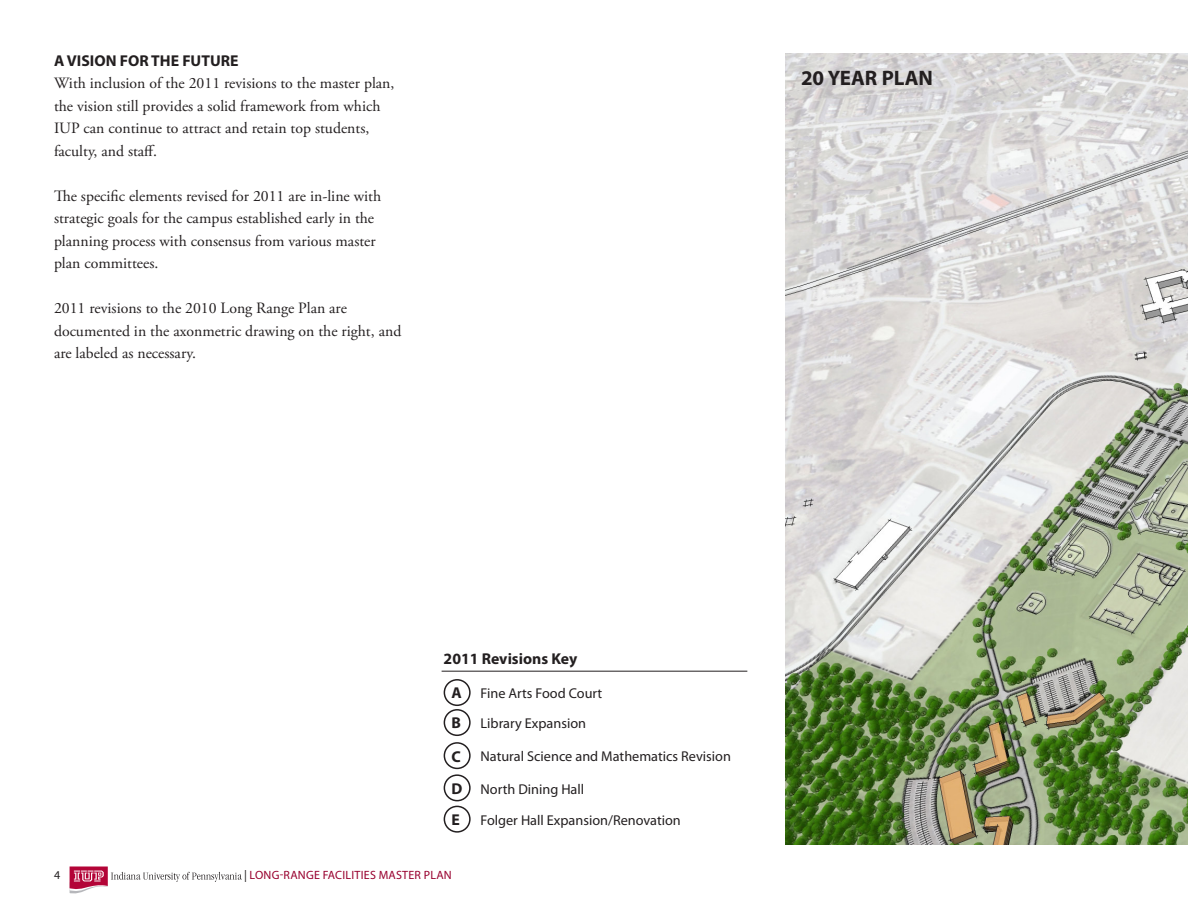
<style>
.page{position:relative;width:1188px;height:918px;background:#fff}
.page>*{position:absolute;margin:0;border:0;box-sizing:border-box;transform-origin:0 0}
.t1{font:700 21px "Myriad Pro";color:#231f20}
.t2{font:15.75px/22.5px "Adobe Garamond Pro";color:#231f20}
.t3{font:700 15.75px "Myriad Pro";color:#231f20}
.t4{font:14.25px "Myriad Pro";color:#231f20}
.t5{font:12px "Myriad Pro";letter-spacing:.02em;color:#98012e}
.t6{font:12px "Myriad Pro";color:#231f20}
.s1{color:#231f20}
</style>
<div class="page">
<img style="left:786px;top:53px;width:402px;height:792px">
<div style="left:444px;top:742px;width:27px;height:27px;border:2px solid #231f20;border-radius:50%"></div>
<div style="left:444px;top:774px;width:27px;height:27px;border:2px solid #231f20;border-radius:50%"></div>
<div style="left:444px;top:806px;width:27px;height:27px;border:2px solid #231f20;border-radius:50%"></div>
<div style="left:444px;top:679px;width:27px;height:27px;border:2px solid #231f20;border-radius:50%"></div>
<div style="left:444px;top:709px;width:27px;height:27px;border:2px solid #231f20;border-radius:50%"></div>
<hr style="left:442px;top:671px;width:305px;height:1px;background:#231f20">
<svg style="left:70px;top:866px;width:172px;height:28px"></svg>
<p class="t3" style="left:54px;top:50px;width:186px">A VISION FOR THE FUTURE</p>
<p class="t2" style="left:54px;top:73px;width:342px">With inclusion of the 2011 revisions to the master plan, the vision still provides a solid framework from which IUP can continue to attract and retain top students, faculty, and staff.</p>
<p class="t2" style="left:54px;top:185px;width:329px">The specific elements revised for 2011 are in-line with strategic goals for the campus established early in the planning process with consensus from various master plan committees.</p>
<p class="t2" style="left:54px;top:298px;width:349px">2011 revisions to the 2010 Long Range Plan are documented in the axonmetric drawing on the right, and are labeled as necessary.</p>
<p class="t1" style="left:801px;top:64px;width:134px">20 YEAR PLAN</p>
<p class="t3" style="left:444px;top:649px;width:135px">2011 Revisions Key</p>
<p class="t3" style="left:452px;top:683px;width:12px">A</p>
<p class="t3" style="left:452px;top:713px;width:11px">B</p>
<p class="t3" style="left:452px;top:746px;width:11px">C</p>
<p class="t3" style="left:452px;top:778px;width:12px">D</p>
<p class="t3" style="left:452px;top:809px;width:10px">E</p>
<p class="t6" style="left:54px;top:868px;width:8px">4</p>
<p class="t5" style="left:244px;top:868px;width:209px"><span class="s1">|</span> LONG-RANGE FACILITIES MASTER PLAN</p>
<p class="t4" style="left:481px;top:684px;width:123px">Fine Arts Food Court</p>
<p class="t4" style="left:481px;top:714px;width:107px">Library Expansion</p>
<p class="t4" style="left:481px;top:748px;width:252px">Natural Science and Mathematics Revision</p>
<p class="t4" style="left:481px;top:781px;width:105px">North Dining Hall</p>
<p class="t4" style="left:481px;top:812px;width:202px">Folger Hall Expansion/Renovation</p>
</div>
